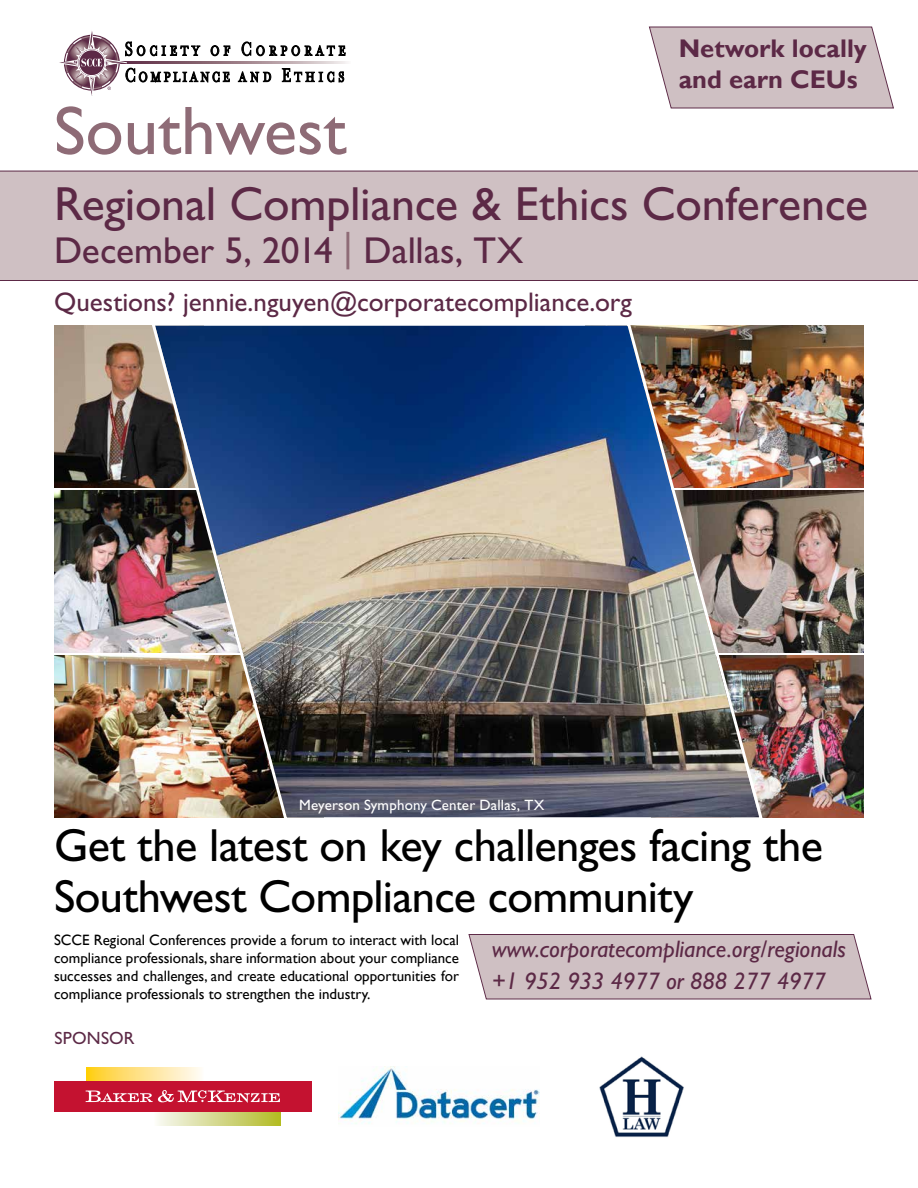
<style>
.page{position:relative;width:918px;height:1188px;background:#fff}
.page>*{position:absolute;margin:0;border:0;box-sizing:border-box;transform-origin:0 0}
.t1{font:69px "Gill Sans Std";color:#8e6b76}
.t2{font:48px "Gill Sans Std";letter-spacing:-.005em;color:#5c2946}
.t3{font:46.5px/51px "Gill Sans Std";letter-spacing:-.015em;color:#000}
.t4{font:37.5px "Gill Sans Std";color:#5c2946}
.t5{font:27px "Gill Sans Std";color:#5c2946}
.t6{font:700 25.5px/30.6px "Gill Sans";color:#5c2946}
.t7{font:italic 24px/31.5px "Gill Sans Std";color:#5c2946}
.t8{font:17.7px "Gill Sans Std";letter-spacing:.01em;color:#5c2946}
.t9{font:15px/18px "Gill Sans";color:#000;text-align:justify}
.t10{font:15px "Gill Sans Std";letter-spacing:.01em;color:#fff}
.s1{color:#8e6b76}
</style>
<div class="page">
<div style="left:0;top:171px;width:918px;height:110px;background:#cfc0c3"></div>
<svg style="left:230px;top:62px;width:117px;height:2px"></svg>
<svg style="left:241px;top:41px;width:105px;height:15px"></svg>
<svg style="left:238px;top:71px;width:33px;height:11px"></svg>
<svg style="left:282px;top:68px;width:62px;height:14px"></svg>
<svg style="left:59px;top:31px;width:171px;height:65px"></svg>
<img style="left:54px;top:326px;width:95px;height:162px">
<img style="left:54px;top:656px;width:95px;height:162px">
<img style="left:765px;top:656px;width:99px;height:162px">
<img style="left:765px;top:490px;width:99px;height:162px">
<img style="left:765px;top:326px;width:99px;height:162px">
<img style="left:54px;top:490px;width:95px;height:162px">
<img style="left:149px;top:325px;width:616px;height:493px">
<svg style="left:648px;top:26px;width:246px;height:83px;background:#d0c2c5"></svg>
<svg style="left:468px;top:934px;width:404px;height:66px;background:#cdbec1"></svg>
<svg style="left:86px;top:1067px;width:115px;height:14px;background:#ffe38a"></svg>
<svg style="left:157px;top:1112px;width:124px;height:14px;background:#d3d88a"></svg>
<div style="left:54px;top:1081px;width:258px;height:31px;background:#c41230"></div>
<svg style="left:86px;top:1090px;width:194px;height:13px"></svg>
<img style="left:339px;top:1066px;width:201px;height:58px">
<img style="left:599px;top:1056px;width:85px;height:81px">
<h1 class="t1" style="left:54px;top:91px;width:294px">Southwest</h1>
<h3 class="t6" style="left:679px;top:34px;width:190px">Network locally and earn CEUs</h3>
<h2 class="t2" style="left:54px;top:176px;width:816px">Regional Compliance &amp; Ethics Conference</h2>
<h3 class="t4" style="left:54px;top:229px;width:471px">December 5, 2014 <span class="s1">|</span> Dallas, TX</h3>
<h3 class="t5" style="left:54px;top:286px;width:580px">Questions? jennie.nguyen@corporatecompliance.org</h3>
<p class="t10" style="left:299px;top:796px;width:247px">Meyerson Symphony Center Dallas, TX</p>
<h3 class="t3" style="left:54px;top:820px;width:771px">Get the latest on key challenges facing the<br>Southwest Compliance community</h3>
<p class="t9" style="left:54px;top:931px;width:407px">SCCE Regional Conferences provide a forum to interact with local compliance professionals, share information about your compliance successes and challenges, and create educational opportunities for compliance professionals to strengthen the industry.</p>
<p class="t8" style="left:54px;top:1028px;width:82px">SPONSOR</p>
<h3 class="t7" style="left:492px;top:934px;width:356px">www.corporatecompliance.org/regionals +1 952 933 4977 or 888 277 4977</h3>
</div>
